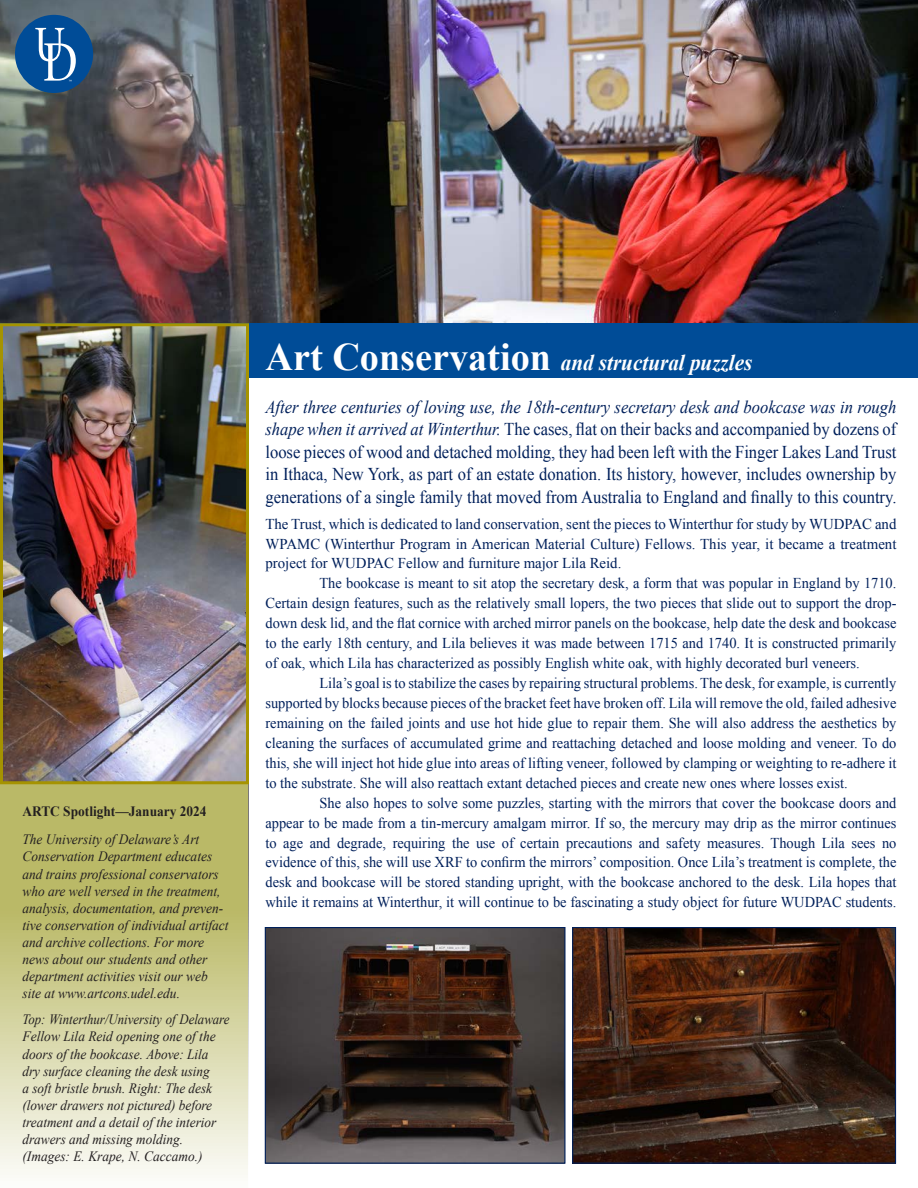
<style>
.page{position:relative;width:918px;height:1188px;background:#fff}
.page>*{position:absolute;margin:0;border:0;box-sizing:border-box;transform-origin:0 0}
.t1{font:italic 700 22.5px "Times New Roman";color:#fff;scale:.94 1}
.t2{font:18px/22.5px "Times New Roman";color:#00205b;text-align:justify;scale:.92 1}
.t3{font:15px/20px "Times New Roman";color:#00205b;scale:.96 1}
.t4{font:15px "Times New Roman";color:#00205b}
.t5{font:italic 14.25px/17.1px "Times New Roman";color:#231f20;scale:.94 1}
.t6{font:italic 14.25px/17.1px "Times New Roman";color:#231f20;scale:.93 1}
.t7{font:italic 14.25px/17.1px "Times New Roman";color:#231f20;scale:.95 1}
.t8{font:italic 14.25px "Times New Roman";color:#231f20;scale:.9 1}
.t9{font:700 14.25px "Times New Roman";color:#231f20;scale:.94 1}
.s1{font-style:normal;font-size:39px}
.s2{font-style:italic}
</style>
<div class="page">
<svg style="left:0;top:784px;width:249px;height:391px;background:#cfce96"></svg>
<img style="left:0;top:0;width:918px;height:323px">
<div style="left:1px;top:323px;width:917px;height:55px;background:#004c97"></div>
<img style="left:4px;top:327px;width:241px;height:453px">
<div style="left:0;top:323px;width:249px;height:461px;border:3px solid #a59301"></div>
<div style="left:15px;top:15px;width:78px;height:78px;background:#004c97;border-radius:50%"></div>
<svg style="left:35px;top:28px;width:41px;height:53px"></svg>
<img style="left:267px;top:929px;width:297px;height:233px">
<div style="left:265px;top:927px;width:301px;height:237px;border:1px solid #00205b"></div>
<img style="left:574px;top:929px;width:320px;height:233px">
<div style="left:572px;top:927px;width:324px;height:237px;border:1px solid #00205b"></div>
<p class="t9" style="left:22px;top:802px;width:197px">ARTC Spotlight—January 2024</p>
<p class="t5" style="left:22px;top:831px;width:190px">The University of Delaware’s Art</p>
<p class="t5" style="left:22px;top:848px;width:221px">Conservation Department educates and trains professional conservators who are well versed in the treatment, analysis, documentation, and preven&shy;tive conservation of individual artifact and archive collections. For more news about our students and other department activities visit our web</p>
<p class="t5" style="left:22px;top:985px;width:169px">site at www.artcons.udel.edu.</p>
<p class="t8" style="left:22px;top:1010px;width:232px">Top: Winterthur/University of Delaware</p>
<p class="t7" style="left:22px;top:1028px;width:205px">Fellow Lila Reid opening one of the doors of the bookcase. Above: Lila</p>
<p class="t6" style="left:22px;top:1062px;width:210px">dry surface cleaning the desk using a soft bristle brush. Right: The desk (lower drawers not pictured) before treatment and a detail of the interior drawers and missing molding.</p>
<p class="t5" style="left:22px;top:1147px;width:193px">(Images: E. Krape, N. Caccamo.)</p>
<p class="t1" style="left:266px;top:346px;width:519px"><span class="s1">Art Conservation</span> and structural puzzles</p>
<p class="t2" style="left:266px;top:395px;width:687px"><span class="s2">After three centuries of loving use, the 18th-century secretary desk and bookcase was in rough shape when it arrived at Winterthur.</span> The cases, flat on their backs and accompanied by dozens of loose pieces of wood and detached molding, they had been left with the Finger Lakes Land Trust in Ithaca, New York, as part of an estate donation. Its history, however, includes ownership by generations of a single family that moved from Australia to England and finally to this country.</p>
<p class="t4" style="left:266px;top:514px;width:632px">The Trust, which is dedicated to land conservation, sent the pieces to Winterthur for study by WUDPAC and</p>
<p class="t4" style="left:266px;top:534px;width:632px">WPAMC (Winterthur Program in American Material Culture) Fellows. This year, it became a treatment</p>
<p class="t4" style="left:266px;top:553px;width:357px">project for WUDPAC Fellow and furniture major Lila Reid.</p>
<p class="t3" style="left:320px;top:573px;width:603px">The bookcase is meant to sit atop the secretary desk, a form that was popular in England by 1710.</p>
<p class="t3" style="left:266px;top:593px;width:659px">Certain design features, such as the relatively small lopers, the two pieces that slide out to support the drop-</p>
<p class="t3" style="left:266px;top:613px;width:659px">down desk lid, and the flat cornice with arched mirror panels on the bookcase, help date the desk and bookcase</p>
<p class="t3" style="left:266px;top:633px;width:659px">to the early 18th century, and Lila believes it was made between 1715 and 1740. It is constructed primarily</p>
<p class="t3" style="left:266px;top:653px;width:621px">of oak, which Lila has characterized as possibly English white oak, with highly decorated burl veneers.</p>
<p class="t3" style="left:320px;top:673px;width:603px">Lila’s goal is to stabilize the cases by repairing structural problems. The desk, for example, is currently</p>
<p class="t3" style="left:266px;top:693px;width:659px">supported by blocks because pieces of the bracket feet have broken off. Lila will remove the old, failed adhesive</p>
<p class="t3" style="left:266px;top:713px;width:659px">remaining on the failed joints and use hot hide glue to repair them. She will also address the aesthetics by</p>
<p class="t3" style="left:266px;top:733px;width:659px">cleaning the surfaces of accumulated grime and reattaching detached and loose molding and veneer. To do</p>
<p class="t3" style="left:266px;top:753px;width:659px">this, she will inject hot hide glue into areas of lifting veneer, followed by clamping or weighting to re-adhere it</p>
<p class="t3" style="left:266px;top:772px;width:608px">to the substrate. She will also reattach extant detached pieces and create new ones where losses exist.</p>
<p class="t3" style="left:320px;top:792px;width:602px">She also hopes to solve some puzzles, starting with the mirrors that cover the bookcase doors and</p>
<p class="t3" style="left:266px;top:812px;width:659px">appear to be made from a tin-mercury amalgam mirror. If so, the mercury may drip as the mirror continues</p>
<p class="t3" style="left:266px;top:832px;width:659px">to age and degrade, requiring the use of certain precautions and safety measures. Though Lila sees no</p>
<p class="t3" style="left:266px;top:852px;width:659px">evidence of this, she will use XRF to confirm the mirrors’ composition. Once Lila’s treatment is complete, the desk and bookcase will be stored standing upright, with the bookcase anchored to the desk. Lila hopes that</p>
<p class="t3" style="left:266px;top:892px;width:659px">while it remains at Winterthur, it will continue to be fascinating a study object for future WUDPAC students.</p>
</div>
